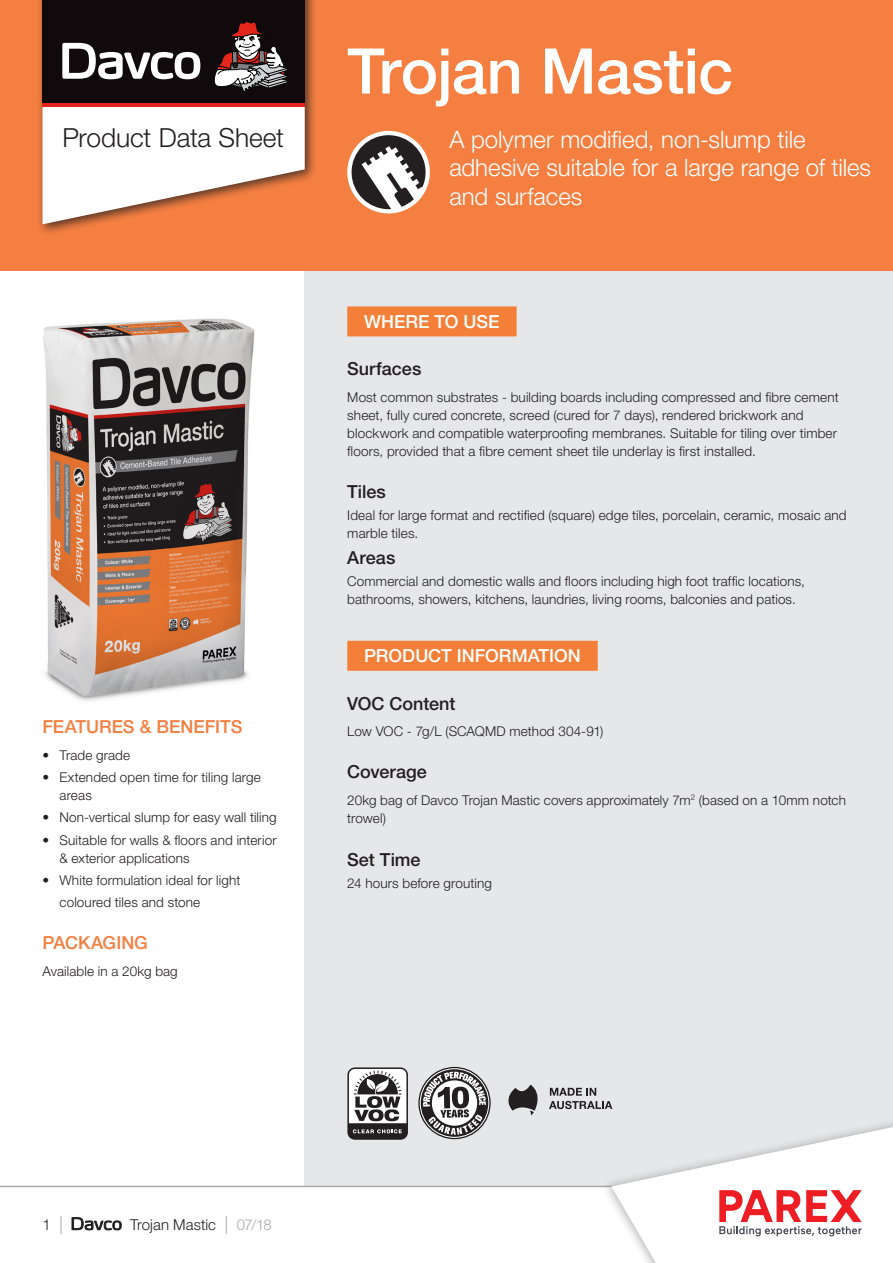
<style>
.page{position:relative;width:893px;height:1263px;background:#fff}
.page>*{position:absolute;margin:0;border:0;box-sizing:border-box;transform-origin:0 0}
.t1{font:500 63px "Helvetica Neue LT Std";letter-spacing:-.01em;color:#fff}
.t2{font:300 26.25px "Helvetica Neue LT Std";letter-spacing:-.005em;color:#231f20}
.t3{font:300 24px/28.5px "Helvetica Neue LT Std";letter-spacing:-.005em;color:#fff}
.t4{font:500 18px "Helvetica Neue LT Std";color:#231f20}
.t5{font:500 18px "Helvetica Neue LT Std";color:#fff}
.t6{font:500 18px "Helvetica Neue LT Std";color:#f47f41}
.t7{font:300 15px "Helvetica Neue LT Std";letter-spacing:.005em;color:#231f20}
.t8{font:300 13.5px/18px "Helvetica Neue LT Std";letter-spacing:.01em;color:#231f20}
.s1{font-size:18px;color:#a8a9ad}
.s2{color:#a8a9ad}
</style>
<div class="page">
<div style="left:305px;top:271px;width:588px;height:915px;background:#e6e7e9"></div>
<div style="left:0;top:0;width:893px;height:271px;background:#f47f41"></div>
<div style="left:347px;top:131px;width:83px;height:82px;background:#fff;border-radius:50%"></div>
<svg style="left:352px;top:135px;width:74px;height:74px"></svg>
<div style="left:347px;top:306px;width:170px;height:30px;background:#f47f38"></div>
<div style="left:347px;top:641px;width:251px;height:30px;background:#f47f38"></div>
<div style="left:37px;top:0;width:280px;height:236px;background:#231f20;opacity:.75"></div>
<svg style="left:43px;top:106px;width:262px;height:118px"></svg>
<div style="left:43px;top:0;width:262px;height:103px;background:#110a0c"></div>
<svg style="left:214px;top:22px;width:74px;height:70px"></svg>
<svg style="left:62px;top:42px;width:139px;height:38px"></svg>
<hr style="left:43px;top:103px;width:262px;height:3px;background:#e72419">
<svg style="left:347px;top:1067px;width:61px;height:73px"></svg>
<svg style="left:353px;top:1129px;width:49px;height:4px"></svg>
<svg style="left:349px;top:1069px;width:57px;height:54px;background:#a9a7a8"></svg>
<svg style="left:549px;top:1088px;width:63px;height:21px"></svg>
<svg style="left:508px;top:1085px;width:30px;height:31px"></svg>
<div style="left:418px;top:1067px;width:73px;height:72px;border:1px solid #231f20;border-radius:50%"></div>
<svg style="left:420px;top:1069px;width:69px;height:68px"></svg>
<img style="left:43px;top:318px;width:212px;height:383px">
<svg style="left:72px;top:1217px;width:50px;height:13px"></svg>
<hr style="left:0;top:1186px;width:893px;height:1px;background:#a8a9ad">
<div style="left:601px;top:1114px;width:292px;height:149px;background:#231f20;opacity:.3"></div>
<svg style="left:611px;top:1122px;width:282px;height:141px"></svg>
<h2 class="t2" style="left:62px;top:121px;width:223px">Product Data Sheet</h2>
<h3 class="t6" style="left:43px;top:716px;width:201px">FEATURES &amp; BENEFITS</h3>
<p class="t8" style="left:43px;top:746px;width:89px">• Trade grade</p>
<p class="t8" style="left:60px;top:768px;width:203px;text-indent:-17px">• Extended open time for tiling large areas</p>
<p class="t8" style="left:43px;top:808px;width:236px">• Non-vertical slump for easy wall tiling</p>
<p class="t8" style="left:60px;top:830px;width:219px;text-indent:-17px">• Suitable for walls &amp; floors and interior &amp; exterior applications</p>
<p class="t8" style="left:60px;top:868px;width:182px;line-height:22.2px;text-indent:-17px">• White formulation ideal for light coloured tiles and stone</p>
<h3 class="t6" style="left:43px;top:932px;width:107px">PACKAGING</h3>
<p class="t8" style="left:43px;top:962px;width:137px">Available in a 20kg bag</p>
<h1 class="t1" style="left:347px;top:34px;width:388px">Trojan Mastic</h1>
<h3 class="t3" style="left:449px;top:124px;width:423px">A polymer modified, non-slump tile adhesive suitable for a large range of tiles and surfaces</h3>
<h3 class="t5" style="left:364px;top:311px;width:137px">WHERE TO USE</h3>
<h3 class="t4" style="left:347px;top:358px;width:76px">Surfaces</h3>
<p class="t8" style="left:347px;top:388px;width:493px">Most common substrates - building boards including compressed and fibre cement sheet, fully cured concrete, screed (cured for 7 days), rendered brickwork and blockwork and compatible waterproofing membranes. Suitable for tiling over timber floors, provided that a fibre cement sheet tile underlay is first installed.</p>
<h3 class="t4" style="left:347px;top:481px;width:40px">Tiles</h3>
<p class="t8" style="left:347px;top:506px;width:501px">Ideal for large format and rectified (square) edge tiles, porcelain, ceramic, mosaic and marble tiles.</p>
<h3 class="t4" style="left:347px;top:546px;width:50px">Areas</h3>
<p class="t8" style="left:347px;top:572px;width:459px">Commercial and domestic walls and floors including high foot traffic locations, bathrooms, showers, kitchens, laundries, living rooms, balconies and patios.</p>
<h3 class="t5" style="left:364px;top:645px;width:218px">PRODUCT INFORMATION</h3>
<h3 class="t4" style="left:347px;top:692px;width:110px">VOC Content</h3>
<p class="t8" style="left:347px;top:722px;width:258px">Low VOC - 7g/L (SCAQMD method 304-91)</p>
<h3 class="t4" style="left:347px;top:761px;width:81px">Coverage</h3>
<p class="t8" style="left:347px;top:791px;width:500px">20kg bag of Davco Trojan Mastic covers approximately 7m<sup>2</sup> (based on a 10mm notch trowel)</p>
<h3 class="t4" style="left:347px;top:849px;width:75px">Set Time</h3>
<p class="t8" style="left:347px;top:874px;width:146px">24 hours before grouting</p>
<p class="t7" style="left:43px;top:1216px;width:22px">1 <span class="s1">|</span></p>
<p class="t7" style="left:130px;top:1216px;width:143px">Trojan Mastic <span class="s1">|</span> <span class="s2">07/18</span></p>
</div>
